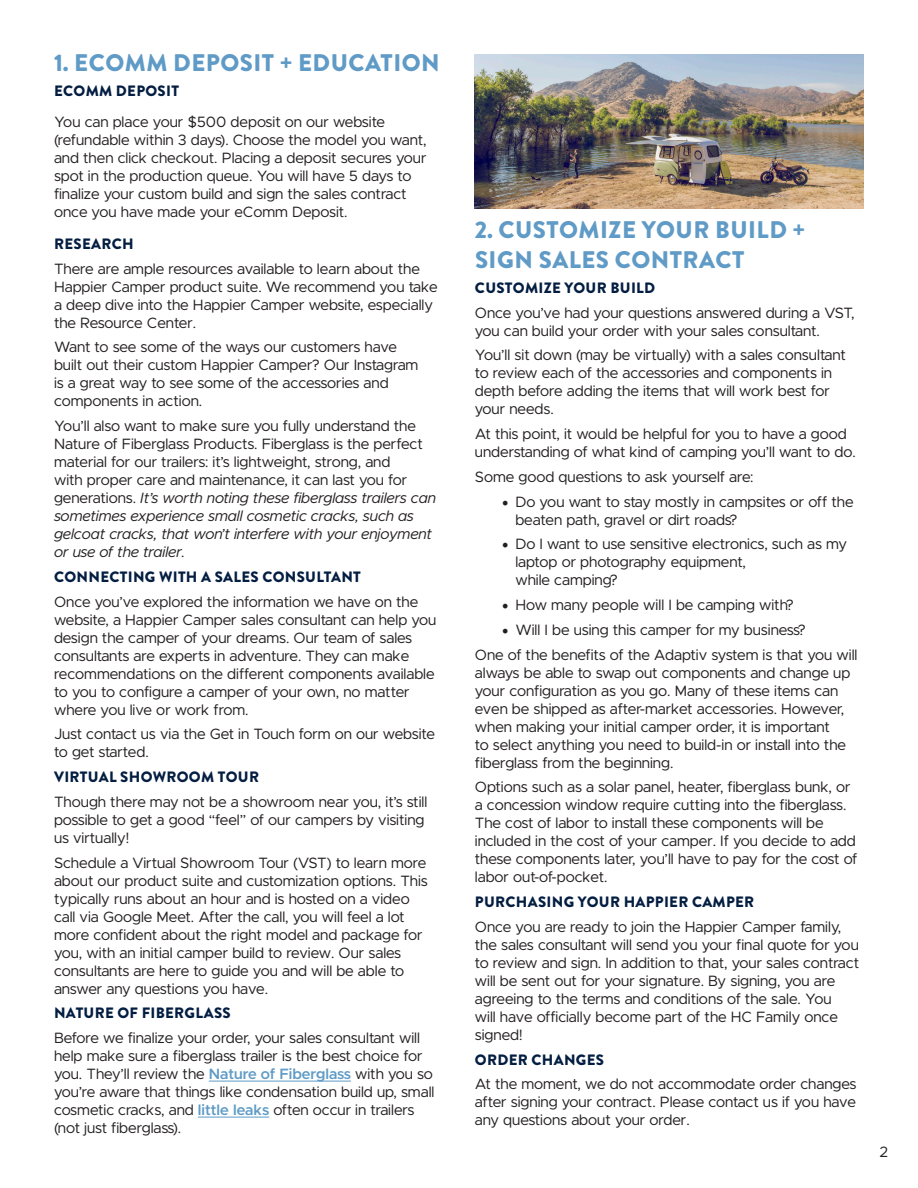
<style>
.page{position:relative;width:918px;height:1188px;background:#fff}
.page>*{position:absolute;margin:0;border:0;box-sizing:border-box;transform-origin:0 0}
.Header_1-_Blue{font:900 24px/30px "Brandon Grotesque";letter-spacing:.02em;color:#5f9bc6}
.Display_Typeface{font:15px/18px "Metropolis";color:#231f20}
.t1{font:900 15px "Brandon Grotesque";letter-spacing:.02em;color:#041e42}
.s1{font-style:italic}
.s2{font-weight:600;color:#5f9bc6}
.s3{font-family:"Minion Pro";font-size:18px}
</style>
<div class="page">
<hr style="left:209px;top:1081px;width:142px;height:1px;background:#5f9bc6">
<hr style="left:198px;top:1117px;width:71px;height:1px;background:#5f9bc6">
<img style="left:475px;top:54px;width:389px;height:154px">
<p class="Header_1-_Blue" style="left:54px;top:48px;width:387px">1. ECOMM DEPOSIT + EDUCATION</p>
<p class="t1" style="left:54px;top:80px;width:126px">ECOMM DEPOSIT</p>
<p class="Display_Typeface" style="left:54px;top:113px;width:374px">You can place your $500 deposit on our website (refundable within 3 days). Choose the model you want, and then click checkout. Placing a deposit secures your spot in the production queue. You will have 5 days to finalize your custom build and sign the sales contract once you have made your eComm Deposit.</p>
<p class="t1" style="left:54px;top:233px;width:81px">RESEARCH</p>
<p class="Display_Typeface" style="left:54px;top:259px;width:385px">There are ample resources available to learn about the Happier Camper product suite. We recommend you take a deep dive into the Happier Camper website, especially the Resource Center.</p>
<p class="Display_Typeface" style="left:54px;top:338px;width:366px">Want to see some of the ways our customers have built out their custom Happier Camper? Our Instagram is a great way to see some of the accessories and components in action.</p>
<p class="Display_Typeface" style="left:54px;top:417px;width:383px">You’ll also want to make sure you fully understand the Nature of Fiberglass Products. Fiberglass is the perfect material for our trailers: it’s lightweight, strong, and<br>with proper care and maintenance, it can last you for generations. <span class="s1">It’s worth noting these fiberglass trailers can sometimes experience small cosmetic cracks, such as gelcoat cracks, that won’t interfere with your enjoyment or use of the trailer.</span></p>
<p class="t1" style="left:54px;top:566px;width:308px">CONNECTING WITH A SALES CONSULTANT</p>
<p class="Display_Typeface" style="left:54px;top:592px;width:384px">Once you’ve explored the information we have on the website, a Happier Camper sales consultant can help you design the camper of your dreams. Our team of sales consultants are experts in adventure. They can make recommendations on the different components available to you to configure a camper of your own, no matter where you live or work from.</p>
<p class="Display_Typeface" style="left:54px;top:725px;width:383px">Just contact us via the Get in Touch form on our website to get started.</p>
<p class="t1" style="left:54px;top:766px;width:206px">VIRTUAL SHOWROOM TOUR</p>
<p class="Display_Typeface" style="left:54px;top:793px;width:375px">Though there may not be a showroom near you, it’s still possible to get a good “feel” of our campers by visiting us virtually!</p>
<p class="Display_Typeface" style="left:54px;top:853px;width:375px">Schedule a Virtual Showroom Tour (VST) to learn more about our product suite and customization options. This typically runs about an hour and is hosted on a video call via Google Meet. After the call, you will feel a lot more confident about the right model and package for you, with an initial camper build to review. Our sales consultants are here to guide you and will be able to answer any questions you have.</p>
<p class="t1" style="left:54px;top:1003px;width:178px">NATURE OF FIBERGLASS</p>
<p class="Display_Typeface" style="left:54px;top:1029px;width:382px">Before we finalize your order, your sales consultant will help make sure a fiberglass trailer is the best choice for you. They’ll review the <span class="s2">Nature of Fiberglass</span> with you so you’re aware that things like condensation build up, small cosmetic cracks, and <span class="s2">little leaks</span> often occur in trailers (not just fiberglass).</p>
<p class="Header_1-_Blue" style="left:475px;top:215px;width:332px">2. CUSTOMIZE YOUR BUILD +<br>SIGN SALES CONTRACT</p>
<p class="t1" style="left:475px;top:277px;width:182px">CUSTOMIZE YOUR BUILD</p>
<p class="Display_Typeface" style="left:475px;top:304px;width:381px">Once you’ve had your questions answered during a VST, you can build your order with your sales consultant.</p>
<p class="Display_Typeface" style="left:475px;top:346px;width:373px">You’ll sit down (may be virtually) with a sales consultant to review each of the accessories and components in depth before adding the items that will work best for your needs.</p>
<p class="Display_Typeface" style="left:475px;top:425px;width:383px">At this point, it would be helpful for you to have a good understanding of what kind of camping you’ll want to do.</p>
<p class="Display_Typeface" style="left:475px;top:468px;width:280px">Some good questions to ask yourself are:</p>
<p class="Display_Typeface" style="left:515px;top:493px;width:340px;text-indent:-14px"><span class="s3">•</span> Do you want to stay mostly in campsites or off the beaten path, gravel or dirt roads?</p>
<p class="Display_Typeface" style="left:515px;top:535px;width:333px;text-indent:-14px"><span class="s3">•</span> Do I want to use sensitive electronics, such as my laptop or photography equipment,<br>while camping?</p>
<p class="Display_Typeface" style="left:502px;top:596px;width:294px"><span class="s3">•</span> How many people will I be camping with?</p>
<p class="Display_Typeface" style="left:502px;top:621px;width:306px"><span class="s3">•</span> Will I be using this camper for my business?</p>
<p class="Display_Typeface" style="left:475px;top:646px;width:384px">One of the benefits of the Adaptiv system is that you will always be able to swap out components and change up your configuration as you go. Many of these items can even be shipped as after-market accessories. However, when making your initial camper order, it is important<br>to select anything you need to build-in or install into the fiberglass from the beginning.</p>
<p class="Display_Typeface" style="left:475px;top:778px;width:384px">Options such as a solar panel, heater, fiberglass bunk, or a concession window require cutting into the fiberglass.<br>The cost of labor to install these components will be included in the cost of your camper. If you decide to add these components later, you’ll have to pay for the cost of labor out-of-pocket.</p>
<p class="t1" style="left:475px;top:891px;width:281px">PURCHASING YOUR HAPPIER CAMPER</p>
<p class="Display_Typeface" style="left:475px;top:918px;width:386px">Once you are ready to join the Happier Camper family, the sales consultant will send you your final quote for you to review and sign. In addition to that, your sales contract will be sent out for your signature. By signing, you are agreeing to the terms and conditions of the sale. You<br>will have officially become part of the HC Family once signed!</p>
<p class="t1" style="left:475px;top:1049px;width:131px">ORDER CHANGES</p>
<p class="Display_Typeface" style="left:475px;top:1075px;width:383px;text-align:justify">At the moment, we do not accommodate order changes after signing your contract. Please contact us if you have any questions about your order.</p>
<p class="Display_Typeface" style="left:880px;top:1143px;width:10px">2</p>
</div>
